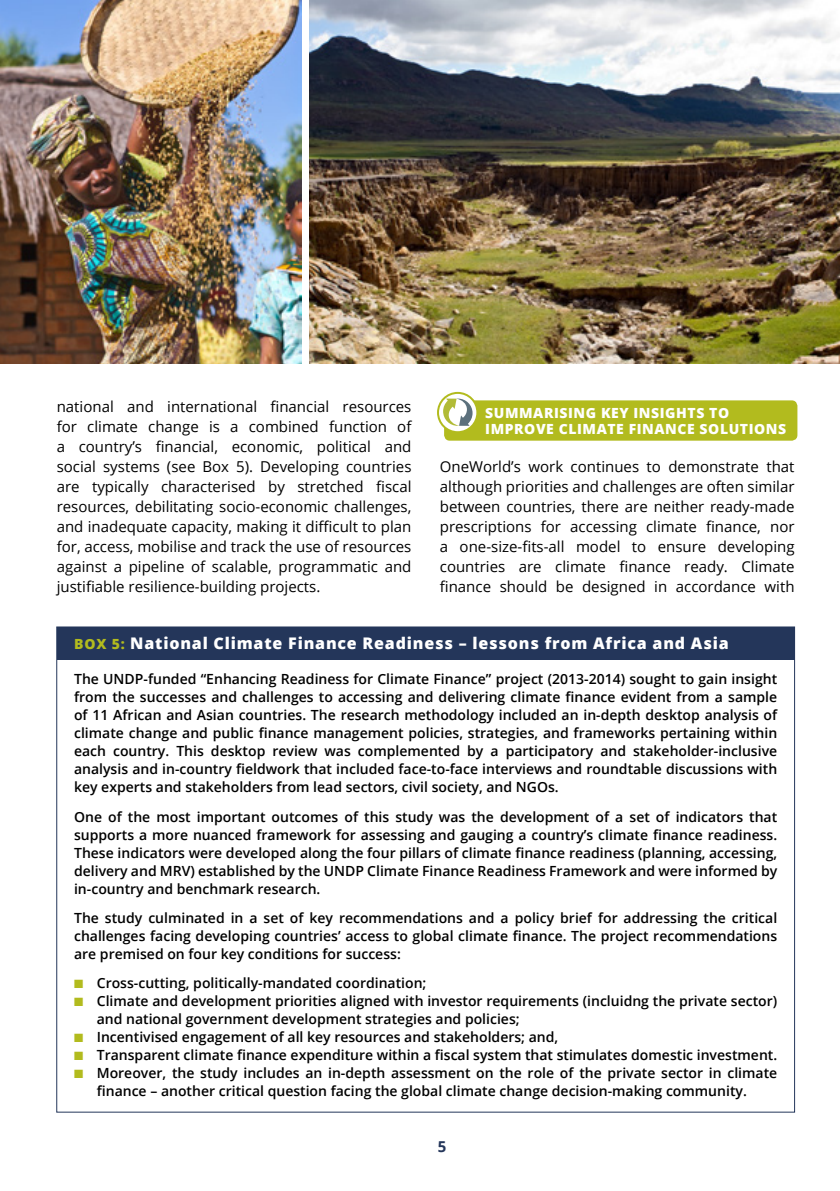
<style>
.page{position:relative;width:840px;height:1191px;background:#fff}
.page>*{position:absolute;margin:0;border:0;box-sizing:border-box;transform-origin:0 0}
.t1{font:800 16px "Open Sans";letter-spacing:.05em;color:#fff}
.t2{font:15px/20px "Open Sans";color:#000;text-align:justify}
.t3{font:700 15px "Open Sans";color:#24365a}
.t4{font:600 14px/18px "Open Sans";color:#000;text-align:justify}
.t5{font:800 14px/16px "Open Sans";letter-spacing:.04em;color:#fff}
.s1{font-size:14px;color:#b2bb1e}
.s2{color:#b2bb1e}
</style>
<div class="page">
<div style="left:57px;top:627px;width:737px;height:33px;background:#24365a"></div>
<div style="left:444px;top:400px;width:353px;height:41px;background:#b2bb1e;border-radius:6px"></div>
<svg style="left:438px;top:393px;width:39px;height:39px"></svg>
<div style="left:437px;top:392px;width:41px;height:41px;border:2px solid #b2bb1e;border-radius:50%"></div>
<svg style="left:443px;top:398px;width:29px;height:28px"></svg>
<img style="left:310px;top:0;width:529px;height:363px">
<img style="left:0;top:0;width:302px;height:363px">
<p class="t2" style="left:57px;top:396px;width:356px">national and international financial resources for climate change is a combined function of a country’s financial, economic, political and social systems (see Box 5). Developing countries are typically characterised by stretched fiscal resources, debilitating socio-economic challenges, and inadequate capacity, making it difficult to plan for, access, mobilise and track the use of resources against a pipeline of scalable, programmatic and justifiable resilience-building projects.</p>
<p class="t5" style="left:485px;top:404px;width:302px">SUMMARISING KEY INSIGHTS TO<br>IMPROVE CLIMATE FINANCE SOLUTIONS</p>
<p class="t2" style="left:439px;top:456px;width:356px">OneWorld’s work continues to demonstrate that although priorities and challenges are often similar between countries, there are neither ready-made prescriptions for accessing climate finance, nor a one-size-fits-all model to ensure developing countries are climate finance ready. Climate finance should be designed in accordance with</p>
<p class="t1" style="left:74px;top:631px;width:655px"><span class="s1">BOX 5:</span> National Climate Finance Readiness – lessons from Africa and Asia</p>
<p class="t4" style="left:74px;top:670px;width:704px">The UNDP-funded “Enhancing Readiness for Climate Finance” project (2013-2014) sought to gain insight from the successes and challenges to accessing and delivering climate finance evident from a sample of 11 African and Asian countries. The research methodology included an in-depth desktop analysis of climate change and public finance management policies, strategies, and frameworks pertaining within each country. This desktop review was complemented by a participatory and stakeholder-inclusive analysis and in-country fieldwork that included face-to-face interviews and roundtable discussions with key experts and stakeholders from lead sectors, civil society, and NGOs.</p>
<p class="t4" style="left:74px;top:807px;width:704px">One of the most important outcomes of this study was the development of a set of indicators that supports a more nuanced framework for assessing and gauging a country’s climate finance readiness.<br>These indicators were developed along the four pillars of climate finance readiness (planning, accessing, delivery and MRV) established by the UNDP Climate Finance Readiness Framework and were informed by in-country and benchmark research.</p>
<p class="t4" style="left:74px;top:908px;width:704px">The study culminated in a set of key recommendations and a policy brief for addressing the critical challenges facing developing countries’ access to global climate finance. The project recommendations are premised on four key conditions for success:</p>
<p class="t4" style="left:74px;top:974px;width:354px"><span class="s2">■</span> Cross-cutting, politically-mandated coordination;</p>
<p class="t4" style="left:97px;top:992px;width:681px;text-indent:-23px"><span class="s2">■</span> Climate and development priorities aligned with investor requirements (incluidng the private sector) and national government development strategies and policies;</p>
<p class="t4" style="left:74px;top:1028px;width:485px"><span class="s2">■</span> Incentivised engagement of all key resources and stakeholders; and,</p>
<p class="t4" style="left:74px;top:1046px;width:704px"><span class="s2">■</span> Transparent climate finance expenditure within a fiscal system that stimulates domestic investment.</p>
<p class="t4" style="left:74px;top:1064px;width:704px;text-align:center"><span class="s2">■</span> Moreover, the study includes an in-depth assessment on the role of the private sector in climate finance – another critical question facing the global climate change decision-making community.</p>
<p class="t3" style="left:437px;top:1136px;width:10px">5</p>
</div>
